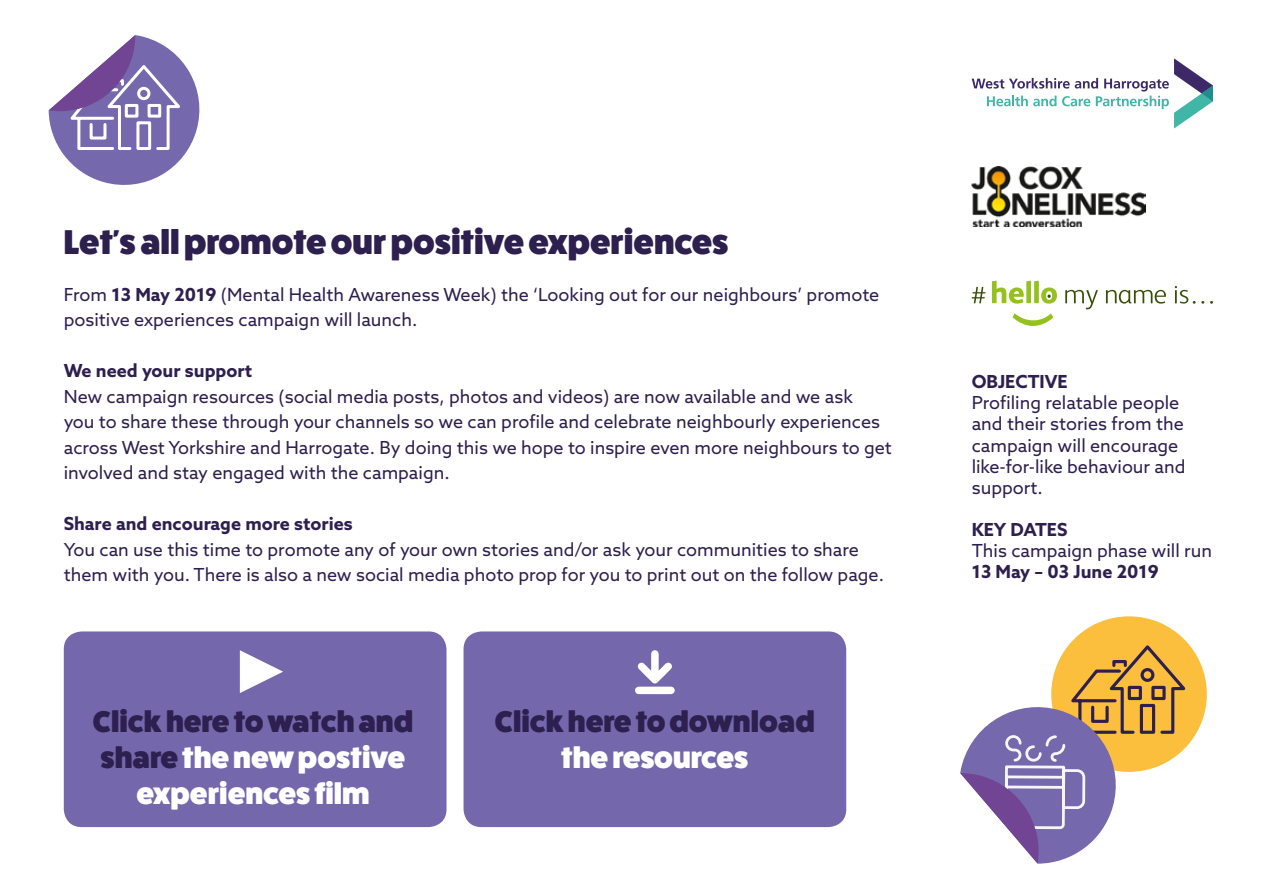
<style>
.page{position:relative;width:1263px;height:893px;background:#fff}
.page>*{position:absolute;margin:0;border:0;box-sizing:border-box;transform-origin:0 0}
.t1{font:800 34.5px "Fat Frank";color:#2d1f4e}
.t2{font:800 30px/36px "Fat Frank";color:#fff;text-align:center}
.t3{font:800 30px "Fat Frank";color:#2d1f4e}
.t4{font:18px/25.5px "Azo Sans";color:#2d1f4e}
.t5{font:700 18px "Azo Sans";color:#2d1f4e}
.s1{font-weight:700}
.s2{color:#2d1f4e}
</style>
<div class="page">
<div style="left:1051px;top:616px;width:156px;height:156px;background:#fbbe3d;border-radius:50%"></div>
<svg style="left:960px;top:642px;width:230px;height:222px"></svg>
<svg style="left:49px;top:35px;width:151px;height:150px"></svg>
<svg style="left:972px;top:58px;width:241px;height:71px"></svg>
<svg style="left:1065px;top:290px;width:33px;height:19px"></svg>
<svg style="left:1106px;top:290px;width:60px;height:14px"></svg>
<svg style="left:1175px;top:286px;width:20px;height:18px"></svg>
<svg style="left:972px;top:287px;width:13px;height:16px"></svg>
<svg style="left:992px;top:281px;width:65px;height:23px"></svg>
<svg style="left:1013px;top:313px;width:40px;height:13px"></svg>
<img style="left:972px;top:166px;width:173px;height:60px">
<div style="left:64px;top:631px;width:382px;height:196px;background:#7467ac;border-radius:18px"></div>
<div style="left:463px;top:631px;width:383px;height:196px;background:#7467ac;border-radius:18px"></div>
<svg style="left:240px;top:650px;width:43px;height:43px"></svg>
<svg style="left:635px;top:650px;width:40px;height:44px"></svg>
<h1 class="t1" style="left:64px;top:222px;width:666px">Let's all promote our positive experiences</h1>
<p class="t4" style="left:64px;top:281px;width:817px">From <span class="s1">13 May 2019</span> (Mental Health Awareness Week) the ‘Looking out for our neighbours’ promote positive experiences campaign will launch.</p>
<p class="t5" style="left:64px;top:359px;width:190px">We need your support</p>
<p class="t4" style="left:64px;top:383px;width:829px">New campaign resources (social media posts, photos and videos) are now available and we ask<br>you to share these through your channels so we can profile and celebrate neighbourly experiences across West Yorkshire and Harrogate. By doing this we hope to inspire even more neighbours to get involved and stay engaged with the campaign.</p>
<p class="t5" style="left:64px;top:512px;width:290px">Share and encourage more stories</p>
<p class="t4" style="left:64px;top:536px;width:822px">You can use this time to promote any of your own stories and/or ask your communities to share them with you. There is also a new social media photo prop for you to print out on the follow page.</p>
<h2 class="t2" style="left:93px;top:704px;width:322px"><span class="s2">Click here to watch and share</span> the new postive experiences film</h2>
<h2 class="t3" style="left:495px;top:705px;width:321px">Click here to download</h2>
<h2 class="t2" style="left:561px;top:740px;width:189px">the resources</h2>
<p class="t5" style="left:972px;top:370px;width:97px">OBJECTIVE</p>
<p class="t4" style="left:972px;top:392px;width:215px;line-height:21px">Profiling relatable people and their stories from the campaign will encourage like-for-like behaviour and support.</p>
<p class="t5" style="left:972px;top:517px;width:97px">KEY DATES</p>
<p class="t4" style="left:972px;top:537px;width:242px">This campaign phase will run</p>
<p class="t5" style="left:972px;top:559px;width:189px">13 May – 03 June 2019</p>
</div>
